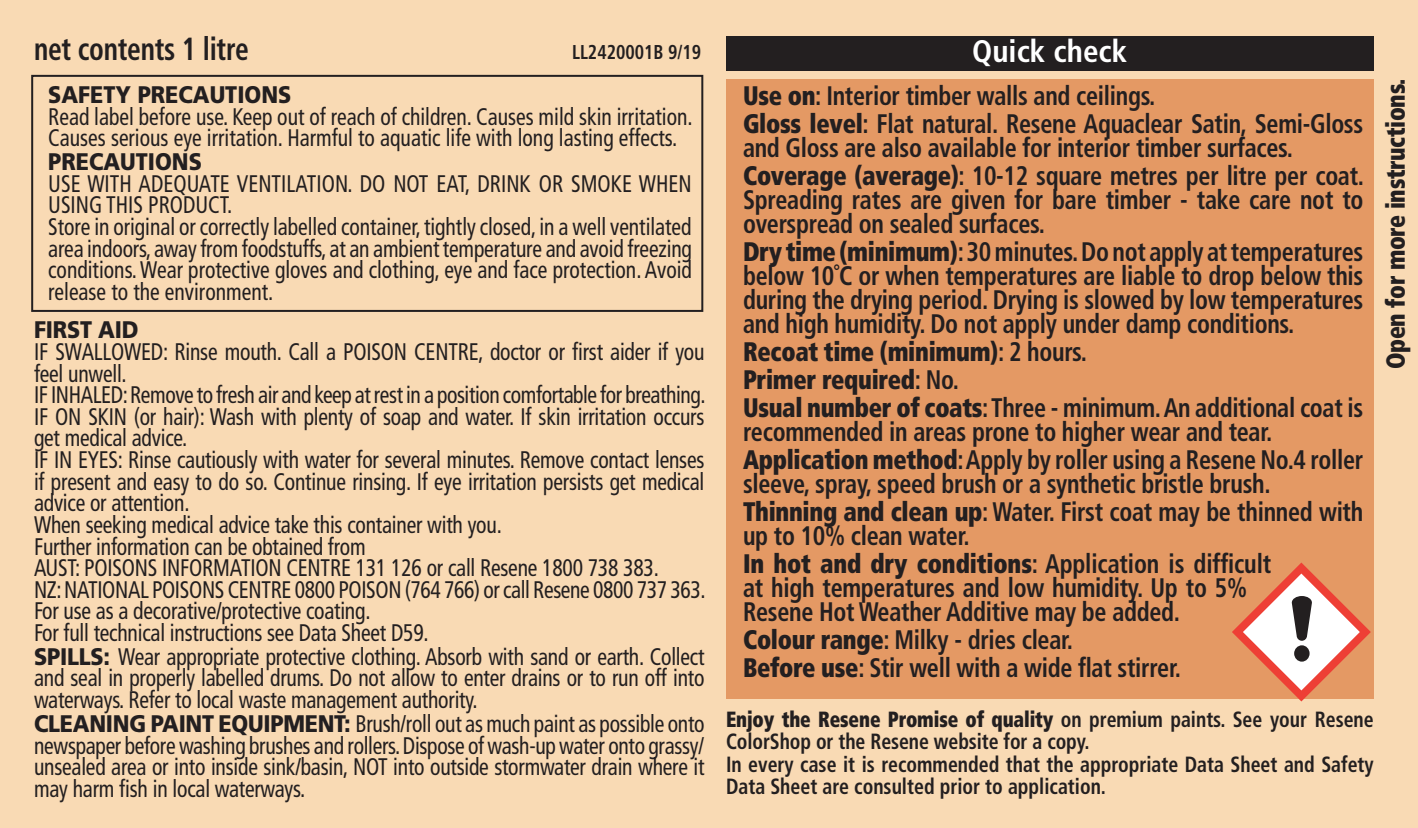
<style>
.page{position:relative;width:1418px;height:828px;background:#fff}
.page>*{position:absolute;margin:0;border:0;box-sizing:border-box;transform-origin:0 0}
.Body_Text{font:700 condensed 32px "Frutiger";letter-spacing:-.01em;color:#231f20;scale:.86 1}
.QUICK_CHECK{font:700 condensed 31.2px "Frutiger";color:#fff}
.t1{font:700 condensed 26.8px/24px "Frutiger";letter-spacing:-.015em;color:#231f20;scale:.9 1}
.t2{font:900 condensed 26.8px "Frutiger";letter-spacing:-.015em;color:#231f20;scale:.9 1}
.t3{font:900 condensed 26px "Frutiger";letter-spacing:-.015em;color:#231f20;scale:.9 1}
.warning_text{font:condensed 24px/21.6px "Frutiger";letter-spacing:-.01em;color:#231f20;scale:.9 1}
.first_aid_text{font:condensed 24px/21.6px "Frutiger";color:#231f20;scale:.9 1}
.warning_SUBS{font:condensed 24px/21.6px "Frutiger";letter-spacing:-.01em;color:#231f20;text-align:justify;scale:.9 1}
.first_aid_sub{font:900 24px "Frutiger";color:#231f20;scale:.9 1}
.warning_SUBS-2{font:900 24px "Frutiger";letter-spacing:-.01em;color:#231f20;scale:.9 1}
.Quick_Check_Type{font:700 condensed 22px/22px "Frutiger";color:#231f20;scale:.9 1}
.code___date{font:700 condensed 20px "Frutiger";color:#231f20;scale:.9 1}
.s1{font-weight:900;font-stretch:normal}
.s2{font-weight:900}
.s3{font-weight:700}
</style>
<div class="page">
<div style="left:0;top:0;width:1417px;height:828px;background:#f9dab4"></div>
<div style="left:726px;top:36px;width:647px;height:34px;background:#231f20"></div>
<div style="left:31px;top:75px;width:672px;height:237px;border:2px solid #231f20"></div>
<div style="left:726px;top:79px;width:647px;height:619px;background:#e49964"></div>
<svg style="left:1231px;top:562px;width:139px;height:139px"></svg>
<p class="Body_Text" style="left:34px;top:30px;width:251px">net contents 1 litre</p>
<p class="code___date" style="left:572px;top:40px;width:145px">LL2420001B 9/19</p>
<p class="first_aid_sub" style="left:48px;top:80px;width:272px">SAFETY PRECAUTIONS</p>
<p class="first_aid_text" style="left:48px;top:106px;width:717px">Read label before use. Keep out of reach of children. Causes mild skin irritation.<br>Causes serious eye irritation. Harmful to aquatic life with long lasting effects.</p>
<p class="first_aid_sub" style="left:48px;top:147px;width:172px">PRECAUTIONS</p>
<p class="first_aid_text" style="left:48px;top:173px;width:716px">USE WITH ADEQUATE VENTILATION. DO NOT EAT, DRINK OR SMOKE WHEN<br>USING THIS PRODUCT.</p>
<p class="first_aid_text" style="left:48px;top:216px;width:717px;text-align:justify">Store in original or correctly labelled container, tightly closed, in a well ventilated area indoors, away from foodstuffs, at an ambient temperature and avoid freezing conditions. Wear protective gloves and clothing, eye and face protection. Avoid release to the environment.</p>
<p class="warning_SUBS-2" style="left:34px;top:315px;width:118px">FIRST AID</p>
<p class="warning_text" style="left:34px;top:341px;width:746px">IF SWALLOWED: Rinse mouth. Call a POISON CENTRE, doctor or first aider if you feel unwell.</p>
<p class="warning_text" style="left:34px;top:384px;width:747px">IF INHALED: Remove to fresh air and keep at rest in a position comfortable for breathing.</p>
<p class="warning_text" style="left:34px;top:406px;width:746px">IF ON SKIN (or hair): Wash with plenty of soap and water. If skin irritation occurs get medical advice.</p>
<p class="warning_text" style="left:34px;top:449px;width:746px;text-align:justify">IF IN EYES: Rinse cautiously with water for several minutes. Remove contact lenses if present and easy to do so. Continue rinsing. If eye irritation persists get medical advice or attention.</p>
<p class="warning_text" style="left:34px;top:514px;width:521px">When seeking medical advice take this container with you.</p>
<p class="warning_text" style="left:34px;top:535px;width:370px">Further information can be obtained from</p>
<p class="warning_text" style="left:34px;top:557px;width:695px">AUST: POISONS INFORMATION CENTRE 131 126 or call Resene 1800 738 383.</p>
<p class="warning_text" style="left:34px;top:579px;width:747px">NZ: NATIONAL POISONS CENTRE 0800 POISON (764 766) or call Resene 0800 737 363.</p>
<p class="warning_text" style="left:34px;top:600px;width:375px">For use as a decorative/protective coating.</p>
<p class="warning_text" style="left:34px;top:622px;width:440px">For full technical instructions see Data Sheet D59.</p>
<p class="warning_SUBS" style="left:34px;top:646px;width:746px"><span class="s1">SPILLS:</span> Wear appropriate protective clothing. Absorb with sand or earth. Collect and seal in properly labelled drums. Do not allow to enter drains or to run off into waterways. Refer to local waste management authority.</p>
<p class="warning_text" style="left:34px;top:713px;width:746px;text-align:justify"><span class="s1">CLEANING PAINT EQUIPMENT:</span> Brush/roll out as much paint as possible onto newspaper before washing brushes and rollers. Dispose of wash-up water onto grassy/ unsealed area or into inside sink/basin, NOT into outside stormwater drain where it may harm fish in local waterways.</p>
<p class="QUICK_CHECK" style="left:972px;top:33px;width:157px">Quick check</p>
<p class="t1" style="left:743px;top:84px;width:460px"><span class="s2">Use on</span>: Interior timber walls and ceilings.</p>
<p class="t1" style="left:743px;top:112px;width:690px"><span class="s2">Gloss level</span>: Flat natural. Resene Aquaclear Satin, Semi-Gloss and Gloss are also available for interior timber surfaces.</p>
<p class="t1" style="left:743px;top:164px;width:691px;text-align:justify"><span class="s2">Coverage (average)</span>: 10-12 square metres per litre per coat.<br>Spreading rates are given for bare timber - take care not to overspread on sealed surfaces.</p>
<p class="t1" style="left:743px;top:240px;width:690px;text-align:justify"><span class="s2">Dry time (minimum)</span>: 30 minutes. Do not apply at temperatures below 10˚C or when temperatures are liable to drop below this during the drying period. Drying is slowed by low temperatures and high humidity. Do not apply under damp conditions.</p>
<p class="t2" style="left:743px;top:335px;width:384px">Recoat time (minimum)<span class="s3">: 2 hours.</span></p>
<p class="t2" style="left:743px;top:363px;width:242px">Primer required<span class="s3">: No.</span></p>
<p class="t1" style="left:743px;top:395px;width:690px"><span class="s2">Usual number of coats</span>: Three - minimum. An additional coat is recommended in areas prone to higher wear and tear.</p>
<p class="t1" style="left:743px;top:447px;width:690px"><span class="s2">Application method</span>: Apply by roller using a Resene No.4 roller sleeve, spray, speed brush or a synthetic bristle brush.</p>
<p class="t1" style="left:743px;top:499px;width:690px"><span class="s2">Thinning and clean up</span>: Water. First coat may be thinned with up to 10% clean water.</p>
<p class="t1" style="left:743px;top:551px;width:588px"><span class="s2">In hot and dry conditions</span>: Application is difficult at high temperatures and low humidity. Up to 5%<br>Resene Hot Weather Additive may be added.</p>
<p class="t1" style="left:743px;top:627px;width:368px"><span class="s2">Colour range</span>: Milky - dries clear.</p>
<p class="t1" style="left:743px;top:655px;width:488px"><span class="s2">Before use</span>: Stir well with a wide flat stirrer.</p>
<p class="t3" style="left:1379px;top:369px;width:324px;rotate:-90deg">Open for more instructions.</p>
<p class="Quick_Check_Type" style="left:726px;top:708px;width:721px"><span class="s2">Enjoy the Resene Promise of quality</span> on premium paints. See your Resene<br>ColorShop or the Resene website for a copy.</p>
<p class="Quick_Check_Type" style="left:726px;top:753px;width:721px">In every case it is recommended that the appropriate Data Sheet and Safety<br>Data Sheet are consulted prior to application.</p>
</div>
